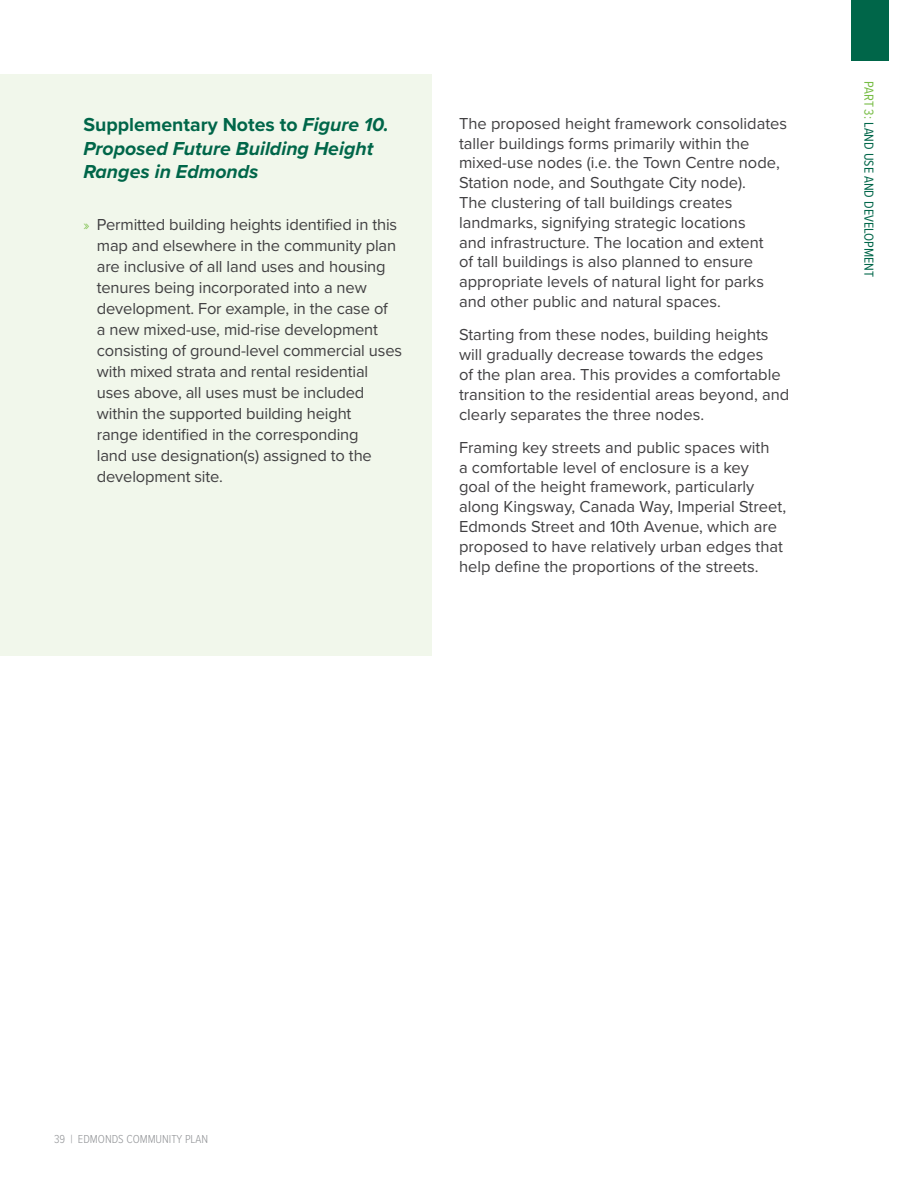
<style>
.page{position:relative;width:918px;height:1188px;background:#fff}
.page>*{position:absolute;margin:0;border:0;box-sizing:border-box;transform-origin:0 0}
.t1{font:italic 700 19.5px/23.4px "Proxima Nova";color:#006649}
.t2{font:16.5px/19.8px "Proxima Nova";color:#414042}
.t3{font:13.5px "Proxima Nova Cond";color:#006649}
.t4{font:300 12px "Proxima Nova Cond";color:#939598}
.s1{font-style:normal}
.s2{font-weight:300;font-size:15px;color:#76bc43}
.s3{color:#76bc43}
</style>
<div class="page">
<div style="left:851px;top:0;width:37px;height:61px;background:#006649"></div>
<div style="left:0;top:74px;width:432px;height:582px;background:#f1f7eb"></div>
<p class="t1" style="left:83px;top:113px;width:307px"><span class="s1">Supplementary Notes to</span> Figure 10.<br>Proposed Future Building Height<br>Ranges in Edmonds</p>
<p class="t2" style="left:459px;top:113px;width:330px">The proposed height framework consolidates taller buildings forms primarily within the mixed-use nodes (i.e. the Town Centre node, Station node, and Southgate City node).<br>The clustering of tall buildings creates landmarks, signifying strategic locations<br>and infrastructure. The location and extent<br>of tall buildings is also planned to ensure appropriate levels of natural light for parks and other public and natural spaces.</p>
<p class="t2" style="left:459px;top:324px;width:332px">Starting from these nodes, building heights will gradually decrease towards the edges<br>of the plan area. This provides a comfortable transition to the residential areas beyond, and clearly separates the three nodes.</p>
<p class="t2" style="left:459px;top:437px;width:329px">Framing key streets and public spaces with<br>a comfortable level of enclosure is a key<br>goal of the height framework, particularly along Kingsway, Canada Way, Imperial Street, Edmonds Street and 10th Avenue, which are proposed to have relatively urban edges that help define the proportions of the streets.</p>
<p class="t2" style="left:97px;top:213px;width:307px;line-height:21px;text-indent:-14px"><span class="s2">»</span> Permitted building heights identified in this map and elsewhere in the community plan are inclusive of all land uses and housing tenures being incorporated into a new development. For example, in the case of<br>a new mixed-use, mid-rise development consisting of ground-level commercial uses with mixed strata and rental residential uses above, all uses must be included within the supported building height<br>range identified in the corresponding<br>land use designation(s) assigned to the development site.</p>
<p class="t3" style="left:879px;top:81px;width:198px;rotate:90deg"><span class="s3">PART 3:</span> LAND USE AND DEVELOPMENT</p>
<p class="t4" style="left:54px;top:1131px;width:156px">39 | EDMONDS COMMUNITY PLAN</p>
</div>
